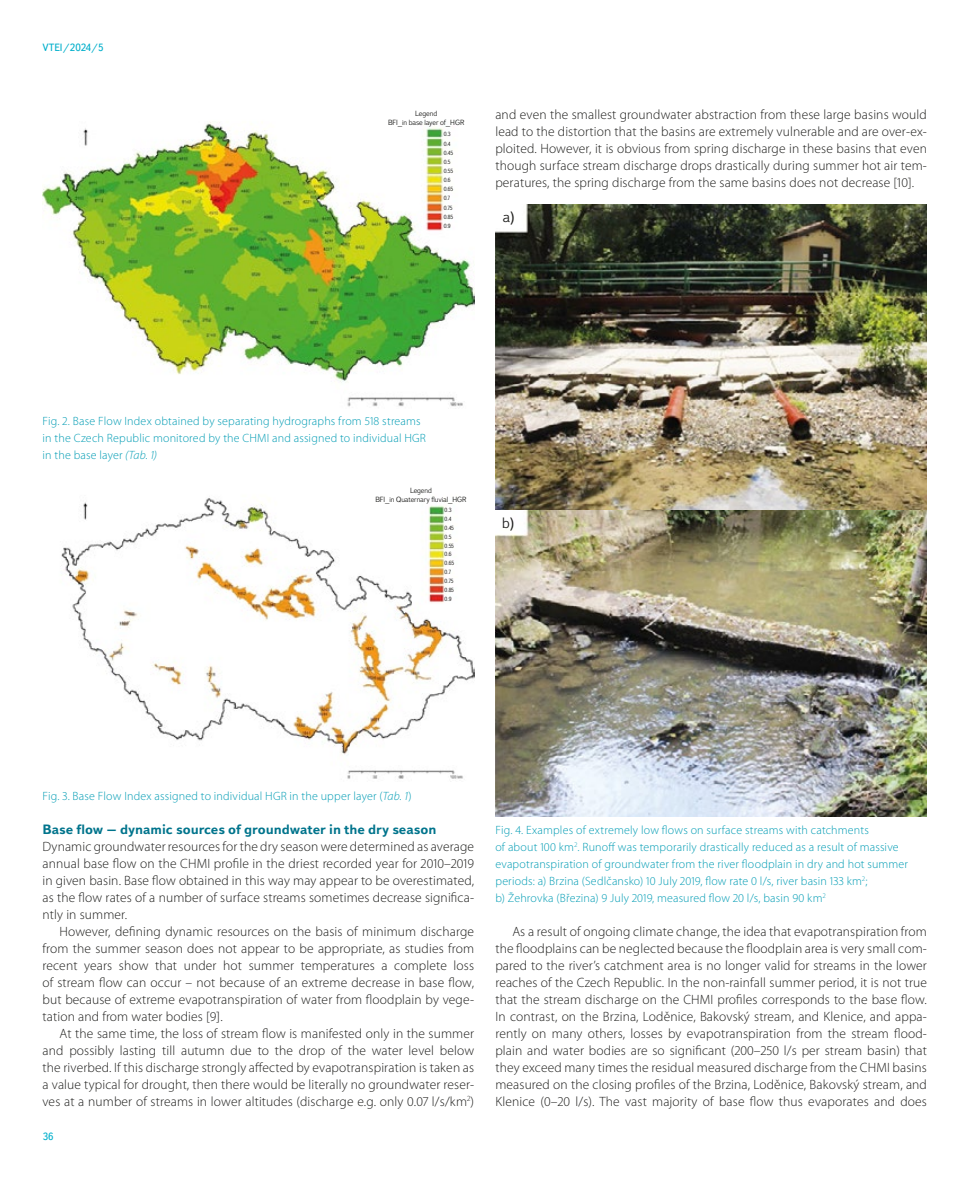
<style>
.page{position:relative;width:978px;height:1191px;background:#fff}
.page>*{position:absolute;margin:0;border:0;box-sizing:border-box;transform-origin:0 0}
.t1{font:300 15px "Textbook New";color:#1d1d1b}
.t2{font:300 13.5px/17px "Myriad Pro";letter-spacing:.01em;color:#1d1d1b;text-align:justify}
.t3{font:700 13.5px "Textbook New";color:#00748c}
.t4{font:300 12px/17px "Myriad Pro";letter-spacing:.015em;color:#009cb4}
.t5{font:10.5px "Textbook New";color:#00afcb}
.t6{font:300 7.5px/8.7px "Textbook New";letter-spacing:-.01em;color:#1d1d1b;text-align:center}
.t7{font:300 6px/9.1px "Textbook New";letter-spacing:-.01em;color:#1d1d1b}
.s1{font-style:italic}
</style>
<div class="page">
<img style="left:43px;top:122px;width:431px;height:285px">
<img style="left:61px;top:498px;width:413px;height:281px">
<img style="left:495px;top:204px;width:432px;height:612px">
<p class="t5" style="left:43px;top:41px;width:63px">VTEI/2024/5</p>
<p class="t6" style="left:388px;top:110px;width:78px">Legend<br>BFI_in base layer of_HGR</p>
<p class="t7" style="left:444px;top:130px;width:11px">0.3<br>0.4<br>0.45<br>0.5<br>0.55<br>0.6<br>0.65<br>0.7<br>0.75<br>0.85<br>0.9</p>
<p class="t2" style="left:495px;top:106px;width:433px">and even the smallest groundwater abstraction from these large basins would lead to the distortion that the basins are extremely vulnerable and are over-ex&shy;ploited. However, it is obvious from spring discharge in these basins that even though surface stream discharge drops drastically during summer hot air tem&shy;peratures, the spring discharge from the same basins does not decrease [10].</p>
<p class="t1" style="left:503px;top:208px;width:13px">a)</p>
<p class="t4" style="left:43px;top:413px;width:385px">Fig. 2. Base Flow Index obtained by separating hydrographs from 518 streams in the Czech Republic monitored by the CHMI and assigned to individual HGR in the base layer <span class="s1">(Tab. 1)</span></p>
<p class="t6" style="left:375px;top:486px;width:93px">Legend<br>BFI_in Quaternary fluvial_HGR</p>
<p class="t7" style="left:445px;top:506px;width:11px">0.3<br>0.4<br>0.45<br>0.5<br>0.55<br>0.6<br>0.65<br>0.7<br>0.75<br>0.85<br>0.9</p>
<p class="t1" style="left:502px;top:514px;width:14px">b)</p>
<p class="t4" style="left:43px;top:787px;width:371px">Fig. 3. Base Flow Index assigned to individual HGR in the upper layer (<span class="s1">Tab. 1</span>)</p>
<p class="t3" style="left:43px;top:820px;width:396px">Base flow – dynamic sources of groundwater in the dry season</p>
<p class="t2" style="left:43px;top:837px;width:433px">Dynamic groundwater resources for the dry season were determined as average annual base flow on the CHMI profile in the driest recorded year for 2010–2019 in given basin. Base flow obtained in this way may appear to be overestimated, as the flow rates of a number of surface streams sometimes decrease significa&shy;ntly in summer.</p>
<p class="t2" style="left:43px;top:922px;width:433px;text-indent:17px">However, defining dynamic resources on the basis of minimum discharge from the summer season does not appear to be appropriate, as studies from recent years show that under hot summer temperatures a complete loss of stream flow can occur – not because of an extreme decrease in base flow, but because of extreme evapotranspiration of water from floodplain by vege&shy;tation and from water bodies [9].</p>
<p class="t2" style="left:43px;top:1024px;width:433px;text-indent:17px">At the same time, the loss of stream flow is manifested only in the summer and possibly lasting till autumn due to the drop of the water level below the riverbed. If this discharge strongly affected by evapotranspiration is taken as a value typical for drought, then there would be literally no groundwater reser&shy;ves at a number of streams in lower altitudes (discharge e.g. only 0.07 l/s/km<sup>2</sup>)</p>
<p class="t5" style="left:43px;top:1130px;width:12px">36</p>
<p class="t4" style="left:495px;top:821px;width:414px">Fig. 4. Examples of extremely low flows on surface streams with catchments<br>of about 100 km<sup>2</sup>. Runoff was temporarily drastically reduced as a result of massive evapotranspiration of groundwater from the river floodplain in dry and hot summer periods: a) Brzina (Sedlčansko) 10 July 2019, flow rate 0 l/s, river basin 133 km<sup>2</sup>;<br>b) Žehrovka (Březina) 9 July 2019, measured flow 20 l/s, basin 90 km<sup>2</sup></p>
<p class="t2" style="left:495px;top:922px;width:433px;text-indent:17px">As a result of ongoing climate change, the idea that evapotranspiration from the floodplains can be neglected because the floodplain area is very small com&shy;pared to the river’s catchment area is no longer valid for streams in the lower reaches of the Czech Republic. In the non-rainfall summer period, it is not true that the stream discharge on the CHMI profiles corresponds to the base flow.<br>In contrast, on the Brzina, Loděnice, Bakovský stream, and Klenice, and appa&shy;rently on many others, losses by evapotranspiration from the stream flood&shy;plain and water bodies are so significant (200–250 l/s per stream basin) that they exceed many times the residual measured discharge from the CHMI basins measured on the closing profiles of the Brzina, Loděnice, Bakovský stream, and Klenice (0–20 l/s). The vast majority of base flow thus evaporates and does</p>
</div>
